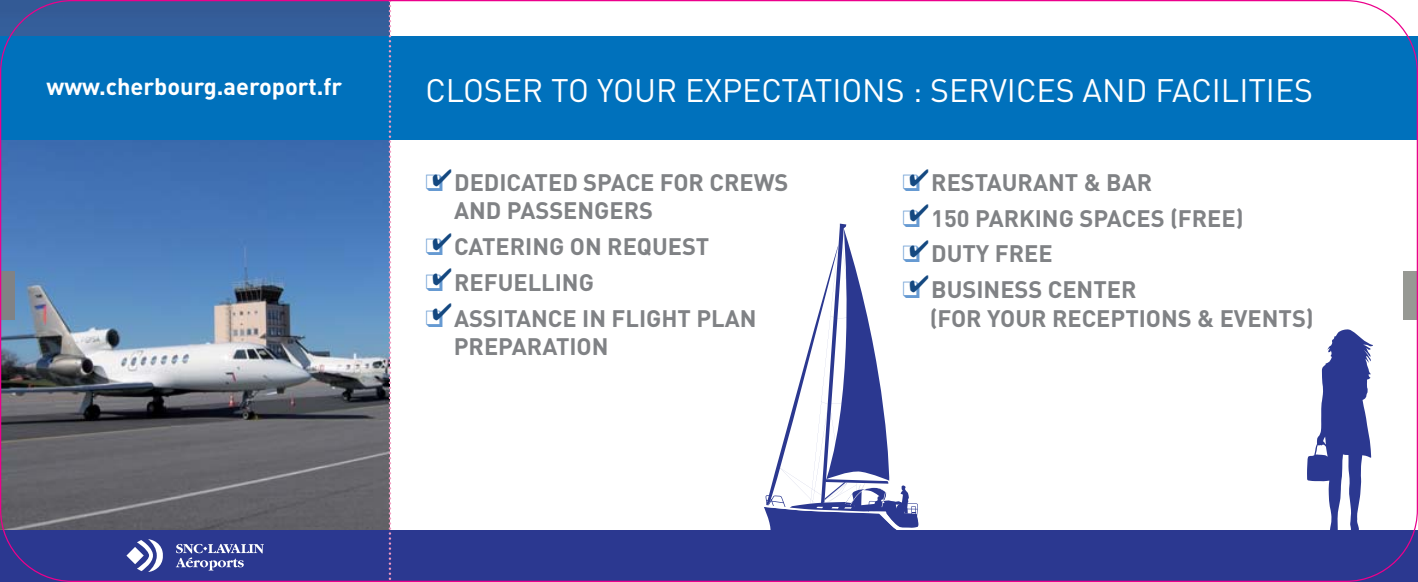
<style>
.page{position:relative;width:1418px;height:582px;background:#fff}
.page>*{position:absolute;margin:0;border:0;box-sizing:border-box;transform-origin:0 0}
.t1{font:32.25px "DIN";color:#fff}
.t2{font:700 23.5px/28.2px "DIN";color:#808285}
.t3{font:700 23.5px "DIN";color:#fff}
.t4{font:23.5px/35.2px "Zapf Dingbats";color:#144880;text-align:justify}
.s1{color:#669ad2}
</style>
<div class="page">
<svg style="left:764px;top:223px;width:155px;height:307px"></svg>
<img style="left:0;top:0;width:389px;height:530px">
<svg style="left:1307px;top:329px;width:65px;height:201px"></svg>
<div style="left:0;top:530px;width:1417px;height:51px;background:#2b3890"></div>
<div style="left:0;top:37px;width:1417px;height:103px;background:#0071bc"></div>
<svg style="left:389px;top:3px;width:2px;height:575px"></svg>
<div style="left:1403px;top:271px;width:14px;height:48px;background:#979994"></div>
<div style="left:0;top:271px;width:14px;height:48px;background:#808285"></div>
<svg style="left:176px;top:543px;width:88px;height:27px"></svg>
<svg style="left:126px;top:539px;width:37px;height:32px"></svg>
<p class="t3" style="left:46px;top:78px;width:297px">www.cherbourg.aeroport.fr</p>
<h1 class="t1" style="left:425px;top:79px;width:889px">CLOSER TO YOUR EXPECTATIONS : SERVICES AND FACILITIES</h1>
<p class="t2" style="left:454px;top:170px;width:336px;text-indent:-29px"><span class="s1">❑</span> DEDICATED SPACE FOR CREWS<br>AND PASSENGERS</p>
<p class="t2" style="left:425px;top:234px;width:285px"><span class="s1">❑</span> CATERING ON REQUEST</p>
<p class="t2" style="left:425px;top:270px;width:170px"><span class="s1">❑</span> REFUELLING</p>
<p class="t2" style="left:454px;top:306px;width:304px;text-indent:-28px"><span class="s1">❑</span> ASSITANCE IN FLIGHT PLAN<br>PREPARATION</p>
<p class="t4" style="left:432px;top:224px;width:21px">✔ ✔ ✔</p>
<p class="t4" style="left:909px;top:160px;width:21px">✔ ✔ ✔ ✔</p>
<p class="t2" style="left:902px;top:170px;width:251px"><span class="s1">❑</span> RESTAURANT &amp; BAR</p>
<p class="t2" style="left:902px;top:206px;width:343px"><span class="s1">❑</span> 150 PARKING SPACES (FREE)</p>
<p class="t2" style="left:902px;top:242px;width:152px"><span class="s1">❑</span> DUTY FREE</p>
<p class="t2" style="left:929px;top:278px;width:386px;text-indent:-27px"><span class="s1">❑</span> BUSINESS CENTER<br>(FOR YOUR RECEPTIONS &amp; EVENTS)</p>
</div>
